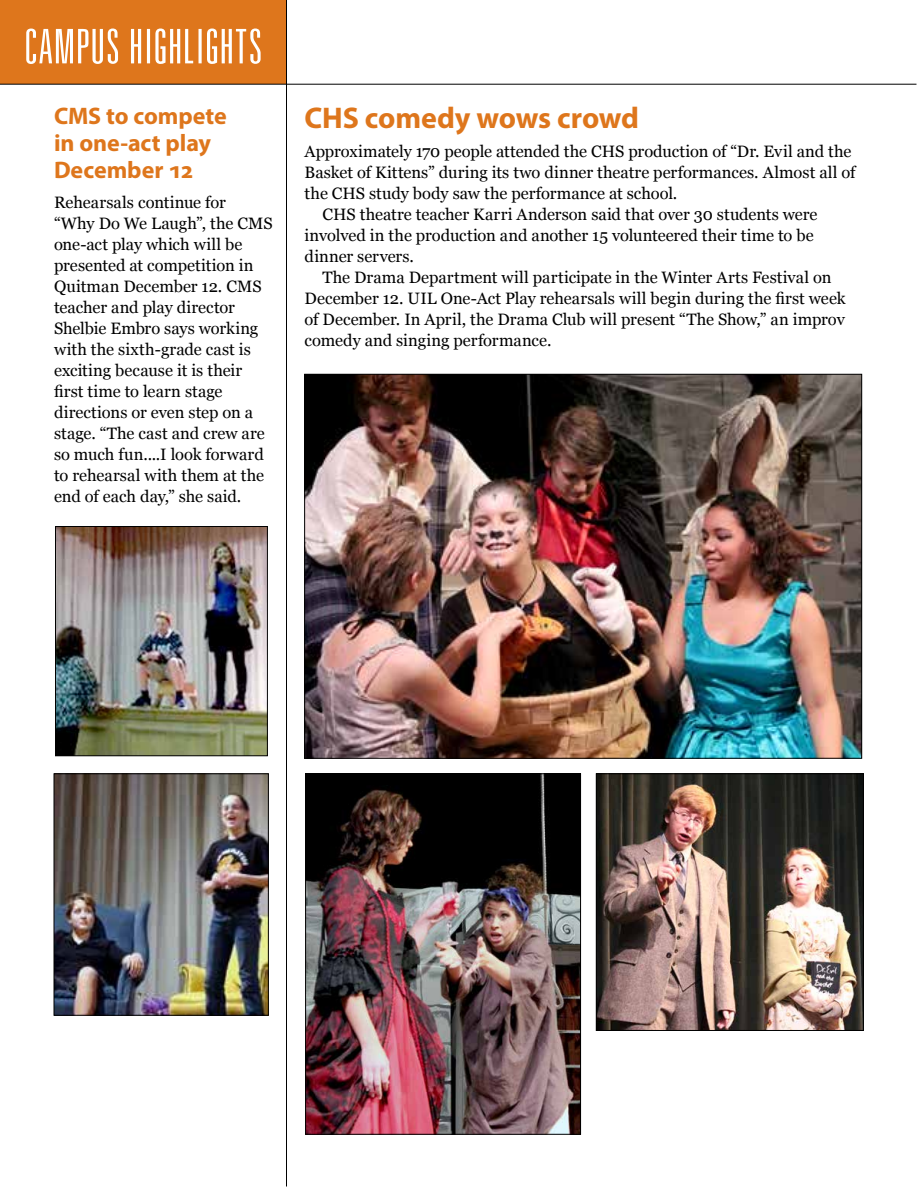
<style>
.page{position:relative;width:918px;height:1188px;background:#fff}
.page>*{position:absolute;margin:0;border:0;box-sizing:border-box;transform-origin:0 0}
.t1{font:700 30px "Myriad Pro";letter-spacing:-.01em;color:#de761c}
.t2{font:700 24px/27px "Myriad Pro";letter-spacing:-.005em;color:#de761c}
.t3{font:16.5px/21px "Georgia";color:#000}
</style>
<div class="page">
<div style="left:0;top:0;width:286px;height:84px;background:#de761c"></div>
<hr style="left:0;top:84px;width:916px;height:1px;background:#000">
<svg style="left:26px;top:28px;width:235px;height:36px"></svg>
<img style="left:57px;top:528px;width:209px;height:226px">
<div style="left:55px;top:526px;width:213px;height:230px;border:1px solid #000"></div>
<img style="left:56px;top:775px;width:211px;height:239px">
<div style="left:54px;top:773px;width:215px;height:243px;border:1px solid #000"></div>
<hr style="left:286px;top:0;width:1px;height:1186px;background:#000">
<img style="left:306px;top:376px;width:554px;height:381px">
<img style="left:598px;top:775px;width:264px;height:254px">
<div style="left:596px;top:773px;width:268px;height:258px;border:1px solid #000"></div>
<img style="left:307px;top:775px;width:272px;height:358px">
<div style="left:305px;top:773px;width:276px;height:362px;border:1px solid #000"></div>
<h2 class="t2" style="left:54px;top:101px;width:174px">CMS to compete in one-act play<br>December 12</h2>
<p class="t3" style="left:54px;top:192px;width:220px">Rehearsals continue for<br>“Why Do We Laugh”, the CMS one-act play which will be presented at competition in<br>Quitman December 12. CMS teacher and play director<br>Shelbie Embro says working with the sixth-grade cast is exciting because it is their first time to learn stage directions or even step on a stage. “The cast and crew are so much fun....I look forward to rehearsal with them at the end of each day,” she said.</p>
<h1 class="t1" style="left:305px;top:99px;width:336px">CHS comedy wows crowd</h1>
<p class="t3" style="left:305px;top:141px;width:548px">Approximately 170 people attended the CHS production of “Dr. Evil and the</p>
<p class="t3" style="left:305px;top:162px;width:553px">Basket of Kittens” during its two dinner theatre performances. Almost all of</p>
<p class="t3" style="left:305px;top:183px;width:374px">the CHS study body saw the performance at school.</p>
<p class="t3" style="left:323px;top:204px;width:496px">CHS theatre teacher Karri Anderson said that over 30 students were</p>
<p class="t3" style="left:305px;top:225px;width:511px">involved in the production and another 15 volunteered their time to be</p>
<p class="t3" style="left:305px;top:246px;width:111px">dinner servers.</p>
<p class="t3" style="left:323px;top:267px;width:510px">The Drama Department will participate in the Winter Arts Festival on</p>
<p class="t3" style="left:305px;top:288px;width:543px">December 12. UIL One-Act Play rehearsals will begin during the first week</p>
<p class="t3" style="left:305px;top:309px;width:542px">of December. In April, the Drama Club will present “The Show,” an improv</p>
<p class="t3" style="left:305px;top:330px;width:249px">comedy and singing performance.</p>
</div>
